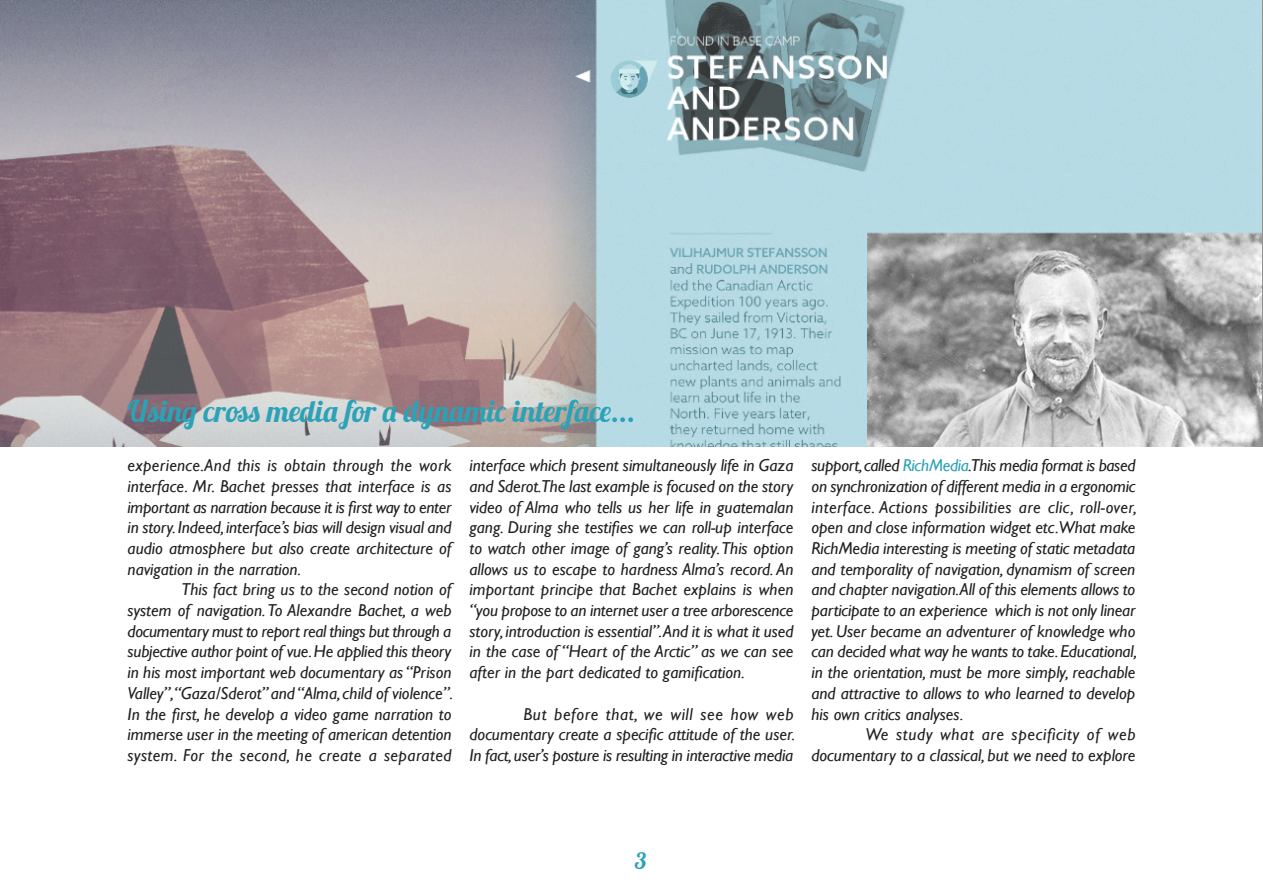
<style>
.page{position:relative;width:1263px;height:893px;background:#fff}
.page>*{position:absolute;margin:0;border:0;box-sizing:border-box;transform-origin:0 0}
.t1{font:30px "Lobster 1.3";color:#2ca2b7}
.t2{font:22.5px "Lobster 1.3";color:#2ca2b7}
.t3{font:italic 17.25px/20.7px "Gill Sans";color:#231f20;text-align:justify}
.s1{color:#2ca2b7}
</style>
<div class="page">
<img style="left:0;top:0;width:1263px;height:446px">
<p class="t1" style="left:128px;top:392px;width:509px">Using cross media for a dynamic interface...</p>
<p class="t3" style="left:128px;top:455px;width:326px">experience.And this is obtain through the work interface. Mr. Bachet presses that interface is as important as narration because it is first way to enter in story. Indeed, interface’s bias will design visual and audio atmosphere but also create architecture of navigation in the narration.</p>
<p class="t3" style="left:128px;top:579px;width:327px;text-indent:54px">This fact bring us to the second notion of system of navigation. To Alexandre Bachet, a web documentary must to report real things but through a subjective author point of vue. He applied this theory in his most important web documentary as “Prison Valley”,“Gaza/Sderot” and “Alma, child of violence”.<br>In the first, he develop a video game narration to immerse user in the meeting of american detention system. For the second, he create a separated</p>
<p class="t3" style="left:469px;top:455px;width:326px">interface which present simultaneously life in Gaza and Sderot.The last example is focused on the story video of Alma who tells us her life in guatemalan gang. During she testifies we can roll-up interface to watch other image of gang’s reality. This option allows us to escape to hardness Alma’s record. An important principe that Bachet explains is when “you propose to an internet user a tree arborescence story, introduction is essential”.And it is what it used in the case of “Heart of the Arctic” as we can see after in the part dedicated to gamification.</p>
<p class="t3" style="left:469px;top:703px;width:327px;text-indent:54px">But before that, we will see how web documentary create a specific attitude of the user.<br>In fact, user’s posture is resulting in interactive media</p>
<p class="t3" style="left:811px;top:455px;width:327px">support, called <span class="s1">RichMedia</span>.This media format is based on synchronization of different media in a ergonomic interface. Actions possibilities are clic, roll-over, open and close information widget etc.What make RichMedia interesting is meeting of static metadata and temporality of navigation, dynamism of screen and chapter navigation.All of this elements allows to participate to an experience which is not only linear yet. User became an adventurer of knowledge who can decided what way he wants to take. Educational, in the orientation, must be more simply, reachable and attractive to allows to who learned to develop his own critics analyses.</p>
<p class="t3" style="left:811px;top:724px;width:325px;text-align:right">We study what are specificity of web documentary to a classical, but we need to explore</p>
<h2 class="t2" style="left:635px;top:847px;width:13px">3</h2>
</div>
